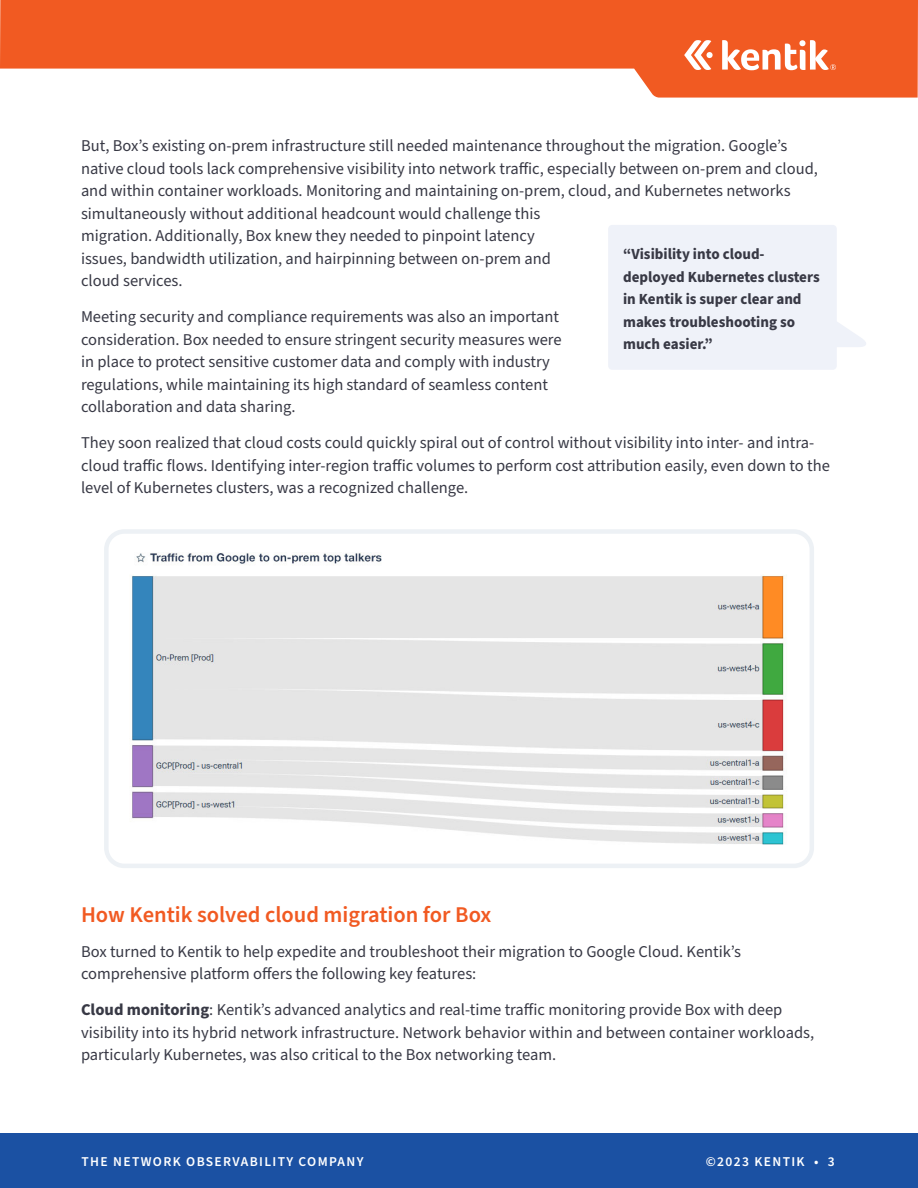
<style>
.page{position:relative;width:918px;height:1188px;background:#fff}
.page>*{position:absolute;margin:0;border:0;box-sizing:border-box;transform-origin:0 0}
.Subhead_Source_Sans_15-orange{font:600 22.5px "Source Sans Pro";color:#f15a22}
.Body_Main-Source_Sans_11{font:16.5px/22.5px "Source Sans Pro";color:#383945}
.Body_Main-Source_Sans_11-2{font:700 15.45px/22.5px "Source Sans Pro";color:#383945}
.t1{font:600 13.5px "Source Sans Pro";letter-spacing:.1em;color:#fff}
.s1{font-weight:700}
</style>
<div class="page">
<div style="left:0;top:1134px;width:918px;height:54px;background:#1b51a3"></div>
<svg style="left:0;top:0;width:918px;height:98px;fill:#f15a22"></svg>
<svg style="left:684px;top:40px;width:29px;height:30px"></svg>
<svg style="left:722px;top:40px;width:114px;height:30px"></svg>
<div style="left:608px;top:225px;width:229px;height:145px;background:#eff2f9;border-radius:4px"></div>
<svg style="left:837px;top:322px;width:29px;height:25px"></svg>
<img style="left:132px;top:552px;width:654px;height:293px">
<div style="left:104px;top:529px;width:710px;height:339px;border:4px solid #edf1f5;border-radius:18px"></div>
<p class="Body_Main-Source_Sans_11" style="left:81px;top:135px;width:738px">But, Box’s existing on-prem infrastructure still needed maintenance throughout the migration. Google’s native cloud tools lack comprehensive visibility into network traffic, especially between on-prem and cloud, and within container workloads. Monitoring and maintaining on-prem, cloud, and Kubernetes networks simultaneously without additional headcount would challenge this<br>migration. Additionally, Box knew they needed to pinpoint latency<br>issues, bandwidth utilization, and hairpinning between on-prem and<br>cloud services.</p>
<p class="Body_Main-Source_Sans_11" style="left:81px;top:306px;width:482px">Meeting security and compliance requirements was also an important consideration. Box needed to ensure stringent security measures were in place to protect sensitive customer data and comply with industry regulations, while maintaining its high standard of seamless content collaboration and data sharing.</p>
<p class="Body_Main-Source_Sans_11" style="left:81px;top:432px;width:750px">They soon realized that cloud costs could quickly spiral out of control without visibility into inter- and intra&shy;cloud traffic flows. Identifying inter-region traffic volumes to perform cost attribution easily, even down to the level of Kubernetes clusters, was a recognized challenge.</p>
<p class="Body_Main-Source_Sans_11-2" style="left:623px;top:243px;width:198px">“Visibility into cloud&shy;deployed Kubernetes clusters in Kentik is super clear and makes troubleshooting so much easier.”</p>
<p class="Subhead_Source_Sans_15-orange" style="left:81px;top:900px;width:412px">How Kentik solved cloud migration for Box</p>
<p class="Body_Main-Source_Sans_11" style="left:81px;top:941px;width:661px">Box turned to Kentik to help expedite and troubleshoot their migration to Google Cloud. Kentik’s comprehensive platform offers the following key features:</p>
<p class="Body_Main-Source_Sans_11" style="left:81px;top:999px;width:735px"><span class="s1">Cloud monitoring</span>: Kentik’s advanced analytics and real-time traffic monitoring provide Box with deep visibility into its hybrid network infrastructure. Network behavior within and between container workloads, particularly Kubernetes, was also critical to the Box networking team.</p>
<p class="t1" style="left:82px;top:1153px;width:283px">THE NETWORK OBSERVABILITY COMPANY</p>
<p class="t1" style="left:706px;top:1153px;width:131px">©2023 KENTIK • 3</p>
</div>
